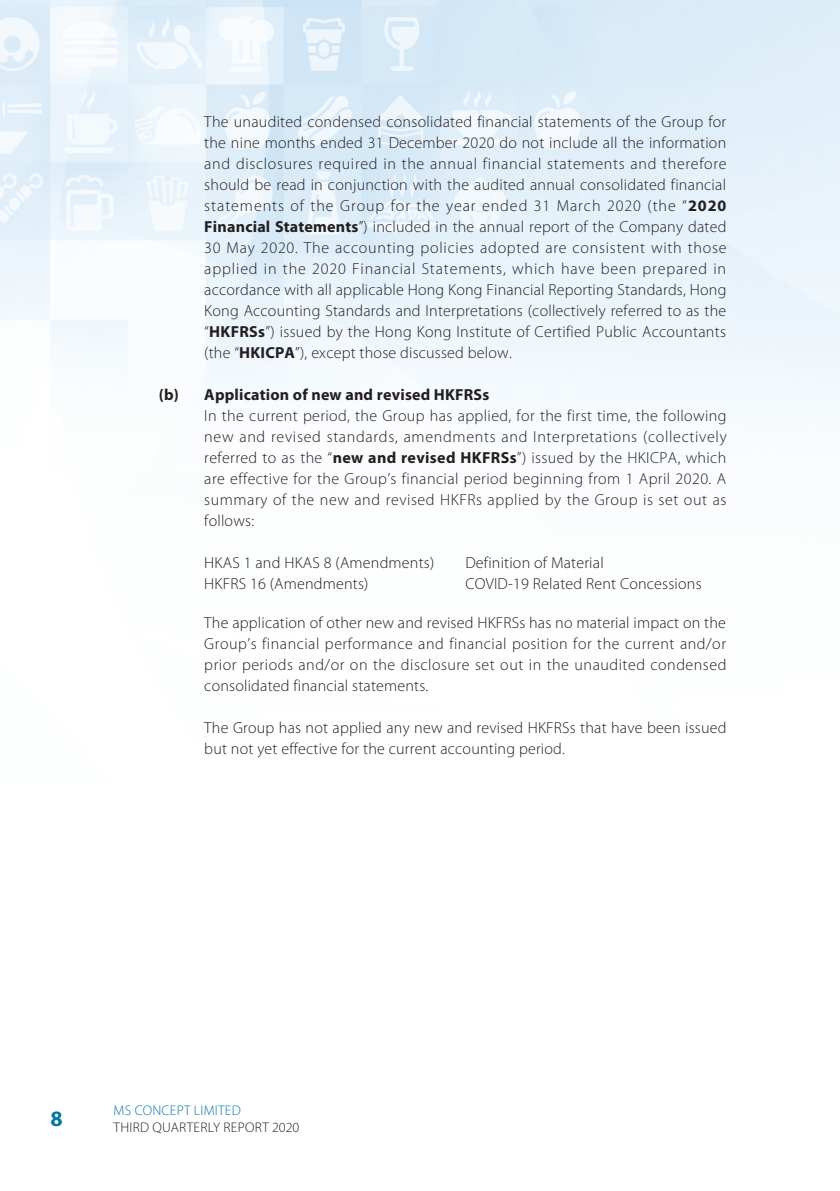
<style>
.page{position:relative;width:840px;height:1191px;background:#fff}
.page>*{position:absolute;margin:0;border:0;box-sizing:border-box;transform-origin:0 0}
.t1{font:700 22px "Myriad Pro";color:#0577a7}
._06_Notes{font:300 16px/21px "Myriad Pro";letter-spacing:.015em;color:#231f20;text-align:justify}
._51_N_Table_txt{font:300 16px "Myriad Pro";letter-spacing:.015em;color:#231f20}
._08_NH2{font:700 16px "Myriad Pro";letter-spacing:.01em;color:#231f20}
.t2{font:300 14px "Myriad Pro";letter-spacing:.02em;color:#231f20}
.t3{font:300 14px "Myriad Pro";letter-spacing:.02em;color:#0577a7}
.s1{font-weight:700}
</style>
<div class="page">
<img style="left:0;top:0;width:839px;height:414px">
<p class="_06_Notes" style="left:204px;top:111px;width:523px">The unaudited condensed consolidated financial statements of the Group for the nine months ended 31 December 2020 do not include all the information and disclosures required in the annual financial statements and therefore should be read in conjunction with the audited annual consolidated financial statements of the Group for the year ended 31 March 2020 (the “<span class="s1">2020<br>Financial Statements</span>”) included in the annual report of the Company dated 30 May 2020. The accounting policies adopted are consistent with those applied in the 2020 Financial Statements, which have been prepared in accordance with all applicable Hong Kong Financial Reporting Standards, Hong Kong Accounting Standards and Interpretations (collectively referred to as the “<span class="s1">HKFRSs</span>”) issued by the Hong Kong Institute of Certified Public Accountants (the “<span class="s1">HKICPA</span>”), except those discussed below.</p>
<p class="_08_NH2" style="left:159px;top:384px;width:332px">(b) Application of new and revised HKFRSs</p>
<p class="_06_Notes" style="left:204px;top:405px;width:523px">In the current period, the Group has applied, for the first time, the following new and revised standards, amendments and Interpretations (collectively referred to as the “<span class="s1">new and revised HKFRSs</span>”) issued by the HKICPA, which are effective for the Group’s financial period beginning from 1 April 2020. A summary of the new and revised HKFRs applied by the Group is set out as follows:</p>
<p class="_51_N_Table_txt" style="left:204px;top:553px;width:231px">HKAS 1 and HKAS 8 (Amendments)</p>
<p class="_51_N_Table_txt" style="left:465px;top:553px;width:140px">Definition of Material</p>
<p class="_51_N_Table_txt" style="left:204px;top:574px;width:166px">HKFRS 16 (Amendments)</p>
<p class="_51_N_Table_txt" style="left:465px;top:574px;width:237px">COVID-19 Related Rent Concessions</p>
<p class="_06_Notes" style="left:204px;top:612px;width:523px">The application of other new and revised HKFRSs has no material impact on the Group’s financial performance and financial position for the current and/or prior periods and/or on the disclosure set out in the unaudited condensed consolidated financial statements.</p>
<p class="_06_Notes" style="left:204px;top:717px;width:523px">The Group has not applied any new and revised HKFRSs that have been issued but not yet effective for the current accounting period.</p>
<h1 class="t1" style="left:51px;top:1104px;width:14px">8</h1>
<p class="t3" style="left:114px;top:1101px;width:129px">MS CONCEPT LIMITED</p>
<p class="t2" style="left:114px;top:1118px;width:187px">THIRD QUARTERLY REPORT 2020</p>
</div>
